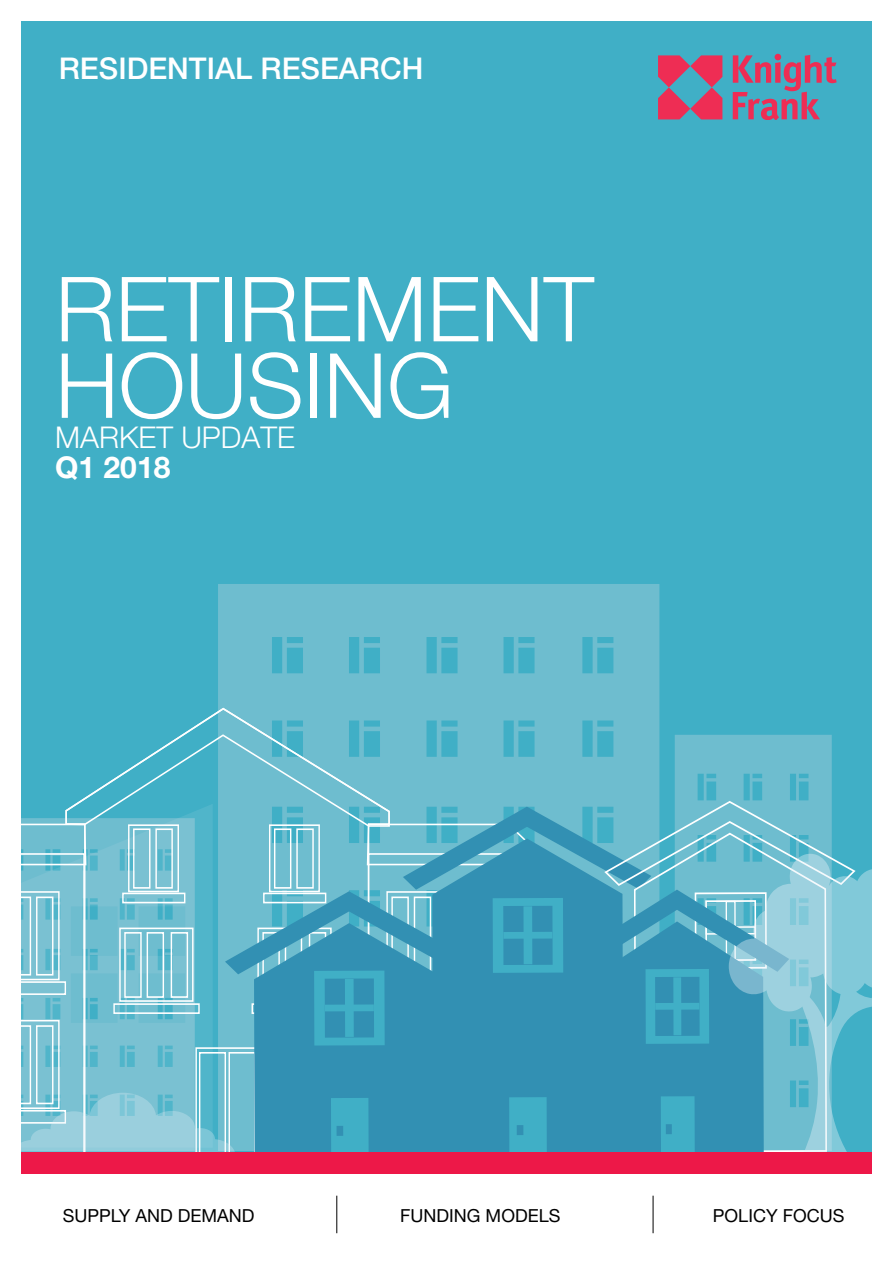
<style>
.page{position:relative;width:893px;height:1263px;background:#fff}
.page>*{position:absolute;margin:0;border:0;box-sizing:border-box;transform-origin:0 0}
.t1{font:300 90px/76.5px "Helvetica Neue";color:#fff}
.t2{font:500 30px "Helvetica Neue";color:#fff}
.t3{font:300 30px "Helvetica Neue";color:#fff}
.t4{font:700 30px "Helvetica Neue";color:#fff}
.t5{font:18px "Helvetica Neue";color:#000}
</style>
<div class="page">
<div style="left:21px;top:21px;width:851px;height:1131px;background:#40afc6"></div>
<svg style="left:218px;top:584px;width:441px;height:123px;fill:#6ebdcf"></svg>
<svg style="left:21px;top:707px;width:851px;height:445px"></svg>
<div style="left:21px;top:1152px;width:851px;height:22px;background:#ed1848"></div>
<svg style="left:658px;top:55px;width:64px;height:64px"></svg>
<svg style="left:733px;top:54px;width:104px;height:65px"></svg>
<hr style="left:653px;top:1196px;width:1px;height:37px;background:#000">
<hr style="left:336px;top:1196px;width:1px;height:37px;background:#000">
<h2 class="t2" style="left:59px;top:50px;width:366px">RESIDENTIAL RESEARCH</h2>
<h1 class="t1" style="left:55px;top:269px;width:540px">RETIREMENT<br>HOUSING</h1>
<h2 class="t3" style="left:55px;top:419px;width:241px">MARKET UPDATE</h2>
<h2 class="t4" style="left:55px;top:449px;width:117px">Q1 2018</h2>
<p class="t5" style="left:63px;top:1204px;width:193px">SUPPLY AND DEMAND</p>
<p class="t5" style="left:400px;top:1204px;width:162px">FUNDING MODELS</p>
<p class="t5" style="left:713px;top:1204px;width:133px">POLICY FOCUS</p>
</div>
